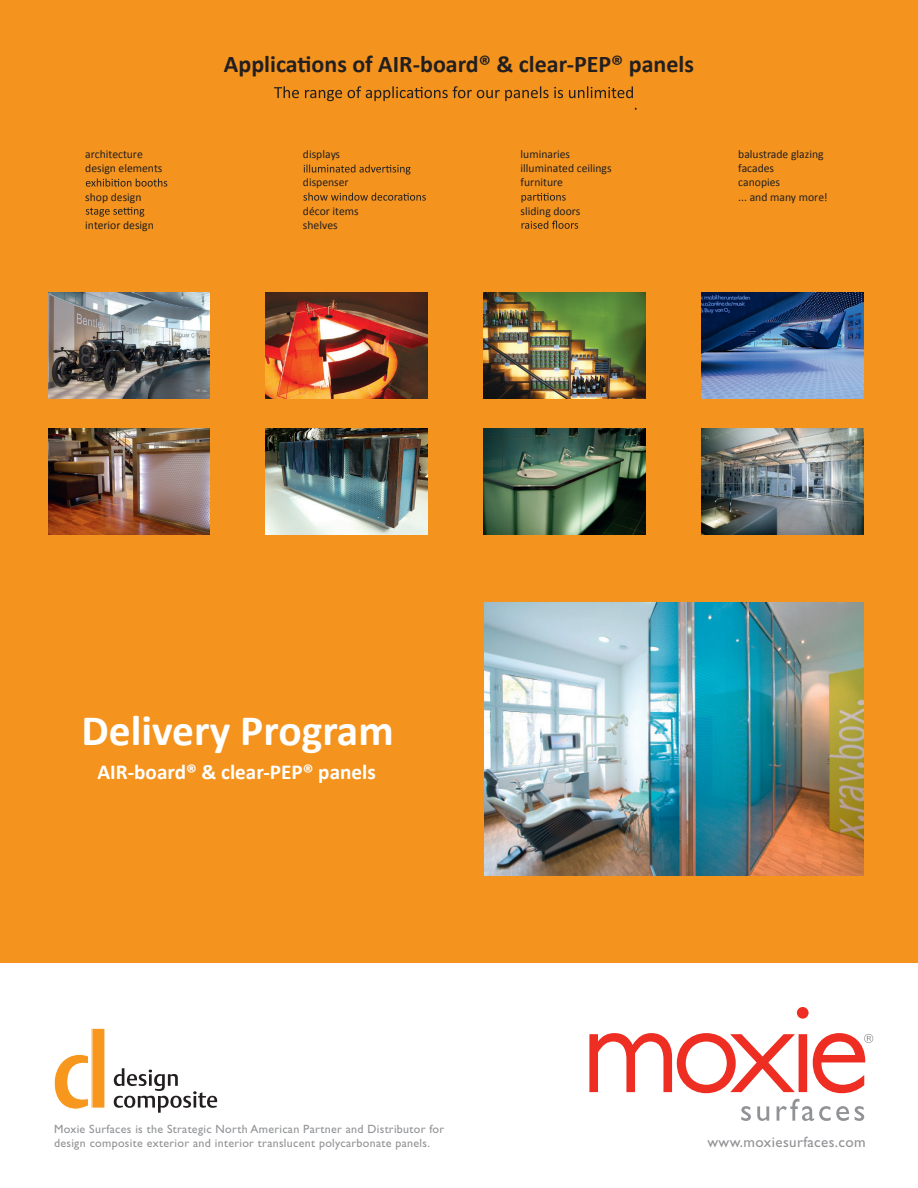
<style>
.page{position:relative;width:918px;height:1188px;background:#fff}
.page>*{position:absolute;margin:0;border:0;box-sizing:border-box;transform-origin:0 0}
.t1{font:700 43.5px "Calibri";color:#fff}
.t2{font:700 24px "Calibri";color:#231f20}
.t3{font:700 21.3px "Calibri";color:#fff}
.t4{font:15px "Gill Sans";letter-spacing:.025em;color:#919396}
.t5{font:12px/14.4px "Gill Sans";letter-spacing:.025em;color:#919396}
.t6{font:11.7px/14.1px "Calibri";color:#231f20}
</style>
<div class="page">
<div style="left:0;top:0;width:918px;height:963px;background:#f4941e"></div>
<svg style="left:797px;top:1007px;width:12px;height:12px"></svg>
<svg style="left:589px;top:1033px;width:284px;height:88px"></svg>
<svg style="left:114px;top:1068px;width:103px;height:45px"></svg>
<svg style="left:54px;top:1028px;width:51px;height:82px"></svg>
<img style="left:485px;top:603px;width:379px;height:272px">
<img style="left:48px;top:428px;width:162px;height:106px">
<img style="left:266px;top:428px;width:162px;height:106px">
<img style="left:702px;top:428px;width:161px;height:106px">
<svg style="left:86px;top:179px;width:81px;height:8px"></svg>
<svg style="left:86px;top:207px;width:58px;height:10px"></svg>
<svg style="left:304px;top:164px;width:107px;height:11px"></svg>
<svg style="left:303px;top:193px;width:123px;height:8px"></svg>
<svg style="left:522px;top:193px;width:44px;height:10px"></svg>
<svg style="left:522px;top:221px;width:56px;height:8px"></svg>
<img style="left:266px;top:293px;width:162px;height:105px">
<img style="left:484px;top:293px;width:162px;height:105px">
<img style="left:702px;top:293px;width:162px;height:105px">
<img style="left:48px;top:293px;width:162px;height:105px">
<img style="left:484px;top:428px;width:162px;height:106px">
<svg style="left:274px;top:86px;width:359px;height:15px"></svg>
<p class="t6" style="left:85px;top:147px;width:79px">architecture design elements</p>
<p class="t6" style="left:85px;top:189px;width:58px">shop design</p>
<p class="t6" style="left:85px;top:217px;width:70px">interior design</p>
<p class="t2" style="left:224px;top:49px;width:472px">Applications of AIR-board® &amp; clear-PEP® panels</p>
<p class="t6" style="left:303px;top:147px;width:39px">displays</p>
<p class="t6" style="left:303px;top:175px;width:47px">dispenser</p>
<p class="t6" style="left:303px;top:203px;width:57px">décor items shelves</p>
<p class="t6" style="left:521px;top:147px;width:93px">luminaries illuminated ceilings furniture</p>
<p class="t6" style="left:521px;top:203px;width:61px">sliding doors</p>
<p class="t6" style="left:738px;top:147px;width:91px">balustrade glazing facades<br>canopies<br>... and many more!</p>
<p class="t1" style="left:81px;top:703px;width:314px">Delivery Program</p>
<h3 class="t3" style="left:97px;top:759px;width:280px">AIR-board® &amp; clear-PEP® panels</h3>
<p class="t5" style="left:54px;top:1122px;width:392px">Moxie Surfaces is the Strategic North American Partner and Distributor for design composite exterior and interior translucent polycarbonate panels.</p>
<p class="t4" style="left:707px;top:1133px;width:160px">www.moxiesurfaces.com</p>
</div>
